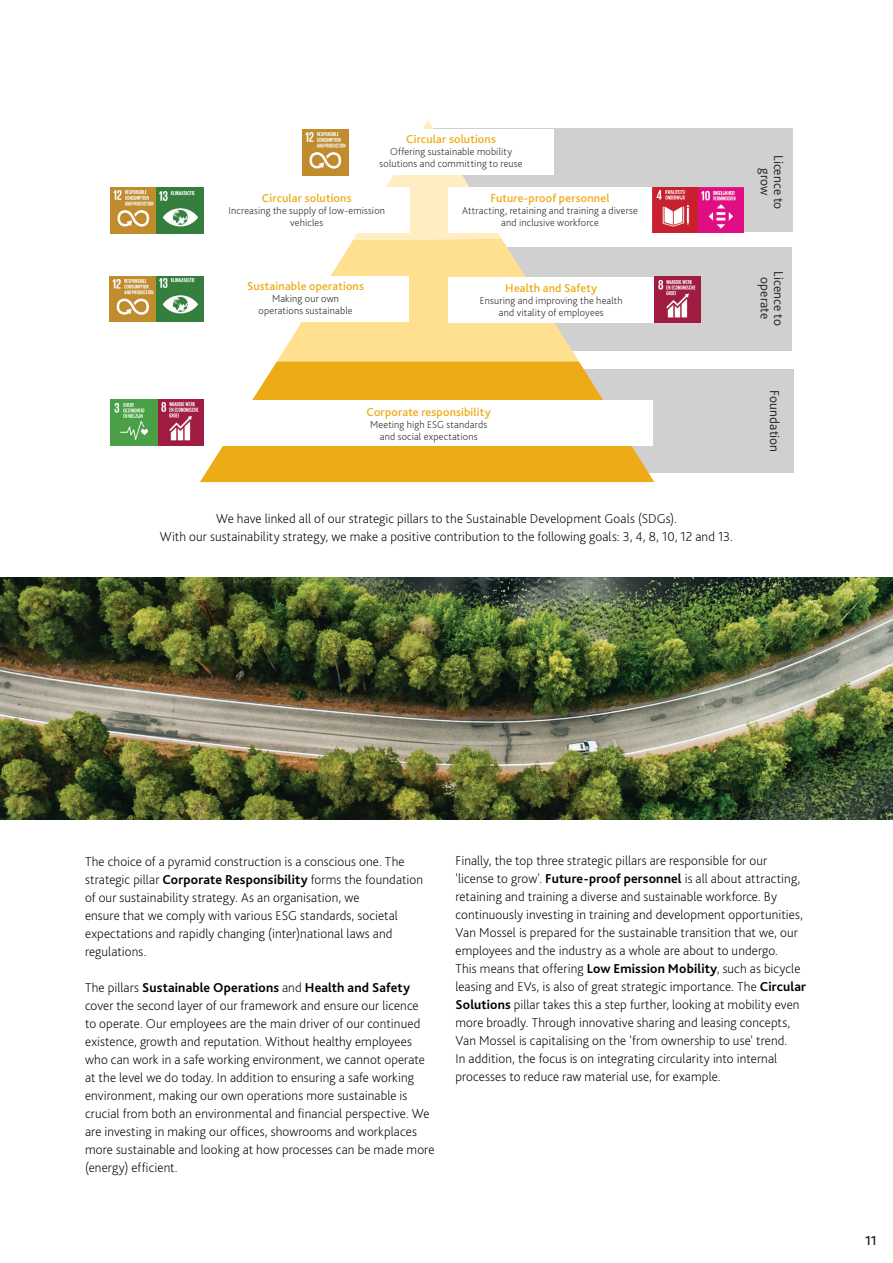
<style>
.page{position:relative;width:893px;height:1263px;background:#fff}
.page>*{position:absolute;margin:0;border:0;box-sizing:border-box;transform-origin:0 0}
.t1{font:200 13.5px/18px "Bliss Pro";letter-spacing:.005em;color:#000}
.t2{font:300 13.5px/13.5px "Bliss Pro";letter-spacing:.005em;color:#231f20;text-align:center}
.t3{font:500 13.5px "Bliss Pro";color:#231f20}
.t4{font:500 12px "Bliss Pro";letter-spacing:.015em;color:#edac17}
.t5{font:200 10.5px/12px "Bliss Pro";letter-spacing:.015em;color:#231f20;text-align:center}
.s1{font-weight:700}
</style>
<div class="page">
<img style="left:1px;top:577px;width:892px;height:243px">
<div style="left:428px;top:128px;width:365px;height:103px;background:#cfd0cf"></div>
<div style="left:429px;top:370px;width:365px;height:103px;background:#cfd0cf"></div>
<div style="left:427px;top:247px;width:364px;height:103px;background:#cfd0cf"></div>
<svg style="left:200px;top:361px;width:454px;height:121px;fill:#edac17"></svg>
<div style="left:448px;top:187px;width:206px;height:46px;background:#fff"></div>
<div style="left:448px;top:277px;width:207px;height:45px;background:#fff"></div>
<div style="left:202px;top:400px;width:451px;height:45px;background:#fff"></div>
<svg style="left:277px;top:120px;width:302px;height:241px"></svg>
<img style="left:302px;top:129px;width:47px;height:46px">
<img style="left:110px;top:188px;width:93px;height:45px">
<img style="left:110px;top:276px;width:93px;height:46px">
<img style="left:652px;top:187px;width:92px;height:46px">
<img style="left:111px;top:400px;width:92px;height:45px">
<img style="left:654px;top:277px;width:47px;height:45px">
<p class="t4" style="left:406px;top:132px;width:91px">Circular solutions</p>
<p class="t5" style="left:380px;top:145px;width:145px">Offering sustainable mobility solutions and committing to reuse</p>
<p class="t4" style="left:262px;top:190px;width:91px">Circular solutions</p>
<p class="t5" style="left:229px;top:204px;width:158px">Increasing the supply of low-emission vehicles</p>
<p class="t4" style="left:247px;top:279px;width:118px">Sustainable operations</p>
<p class="t5" style="left:259px;top:293px;width:95px">Making our own operations sustainable</p>
<p class="t4" style="left:490px;top:190px;width:121px">Future-proof personnel</p>
<p class="t5" style="left:462px;top:204px;width:177px">Attracting, retaining and training a diverse and inclusive workforce</p>
<p class="t4" style="left:505px;top:280px;width:93px">Health and Safety</p>
<p class="t5" style="left:480px;top:294px;width:144px">Ensuring and improving the health and vitality of employees</p>
<p class="t2" style="left:786px;top:155px;width:56px;rotate:90deg">Licence to grow</p>
<p class="t2" style="left:786px;top:271px;width:56px;rotate:90deg">Licence to operate</p>
<p class="t4" style="left:367px;top:405px;width:126px">Corporate responsibility</p>
<p class="t5" style="left:370px;top:419px;width:118px">Meeting high ESG standards and social expectations</p>
<p class="t1" style="left:160px;top:509px;width:575px;text-align:center">We have linked all of our strategic pillars to the Sustainable Development Goals (SDGs).<br>With our sustainability strategy, we make a positive contribution to the following goals: 3, 4, 8, 10, 12 and 13.</p>
<p class="t2" style="left:782px;top:390px;width:64px;rotate:90deg">Foundation</p>
<p class="t1" style="left:85px;top:852px;width:340px">The choice of a pyramid construction is a conscious one. The strategic pillar <span class="s1">Corporate Responsibility</span> forms the foundation of our sustainability strategy. As an organisation, we<br>ensure that we comply with various ESG standards, societal expectations and rapidly changing (inter)national laws and regulations.</p>
<p class="t1" style="left:85px;top:978px;width:351px">The pillars <span class="s1">Sustainable Operations</span> and <span class="s1">Health and Safety </span>cover the second layer of our framework and ensure our licence<br>to operate. Our employees are the main driver of our continued existence, growth and reputation. Without healthy employees who can work in a safe working environment, we cannot operate at the level we do today. In addition to ensuring a safe working environment, making our own operations more sustainable is crucial from both an environmental and financial perspective. We are investing in making our offices, showrooms and workplaces more sustainable and looking at how processes can be made more (energy) efficient.</p>
<p class="t1" style="left:455px;top:852px;width:352px">Finally, the top three strategic pillars are responsible for our 'license to grow'. <span class="s1">Future-proof personnel</span> is all about attracting, retaining and training a diverse and sustainable workforce. By continuously investing in training and development opportunities, Van Mossel is prepared for the sustainable transition that we, our employees and the industry as a whole are about to undergo.<br>This means that offering <span class="s1">Low Emission Mobility</span>, such as bicycle leasing and EVs, is also of great strategic importance. The <span class="s1">Circular Solutions</span> pillar takes this a step further, looking at mobility even more broadly. Through innovative sharing and leasing concepts, Van Mossel is capitalising on the 'from ownership to use' trend.<br>In addition, the focus is on integrating circularity into internal processes to reduce raw material use, for example.</p>
<p class="t3" style="left:865px;top:1232px;width:13px">11</p>
</div>
